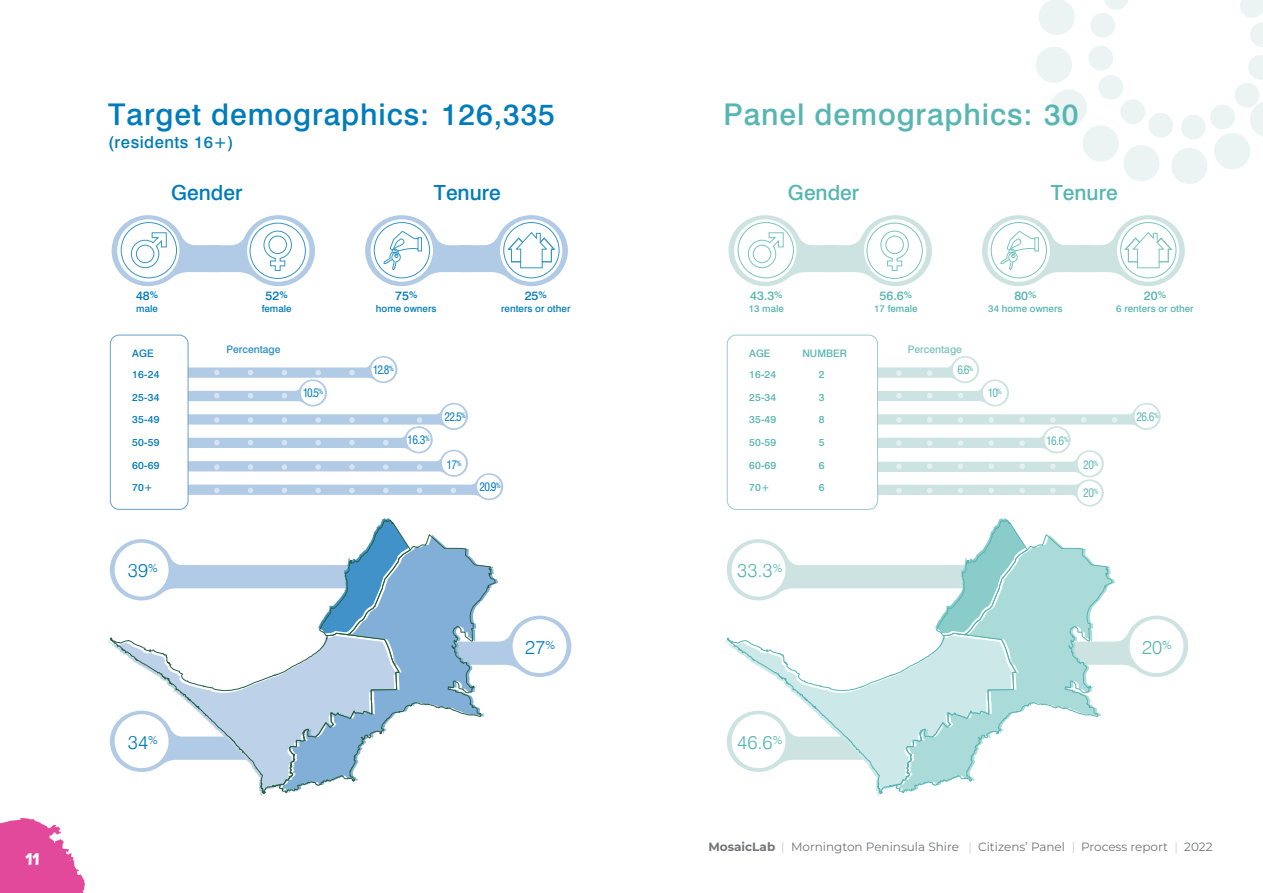
<style>
.page{position:relative;width:1263px;height:893px;background:#fff}
.page>*{position:absolute;margin:0;border:0;box-sizing:border-box;transform-origin:0 0}
.t1{font:500 30px "Swiss 721 BT";letter-spacing:.03em;color:#007cbb}
.t2{font:500 30px "Swiss 721 BT";letter-spacing:.03em;color:#57b6b2}
.t3{font:500 20.85px "Swiss 721 BT";color:#007cbb}
.t4{font:500 20.85px "Swiss 721 BT";color:#57b6b2}
.t5{font:300 19.05px "Swiss 721 BT";color:#57b6b2}
.t6{font:300 19.05px "Swiss 721 BT";color:#007cbb}
.t7{font:16.8px "Tomarik Brush";color:#fff}
.t8{font:500 16.5px "Swiss 721 BT";letter-spacing:.03em;color:#007cbb}
.t9{font:500 12.45px "Swiss 721 BT";color:#57b6b2}
.t10{font:500 12.45px "Swiss 721 BT";color:#007cbb}
.t11{font:12px "Montserrat";color:#727477}
.t12{font:condensed 11.4px "Swiss 721 BT";letter-spacing:-.05em;color:#007cbb}
.t13{font:condensed 11.4px "Swiss 721 BT";letter-spacing:-.05em;color:#57b6b2}
.t14{font:500 10.35px "Swiss 721 BT";letter-spacing:.02em;color:#57b6b2}
.t15{font:500 10.35px/22.6px "Swiss 721 BT";letter-spacing:.02em;color:#007cbb}
.t16{font:500 10.35px "Swiss 721 BT";color:#2d8ec5}
.t17{font:500 10.35px "Swiss 721 BT";color:#7cc1bf}
.t18{font:500 9.75px "Swiss 721 BT";color:#57b6b2}
.t19{font:500 9.75px "Swiss 721 BT";color:#007cbb}
.s1{font-weight:700}
.s2{font-weight:100}
</style>
<div class="page">
<svg style="left:0;top:818px;width:85px;height:75px"></svg>
<svg style="left:1036px;top:0;width:227px;height:184px"></svg>
<svg style="left:111px;top:215px;width:204px;height:71px"></svg>
<svg style="left:728px;top:215px;width:204px;height:71px"></svg>
<svg style="left:365px;top:215px;width:203px;height:71px"></svg>
<svg style="left:982px;top:215px;width:203px;height:71px"></svg>
<div style="left:110px;top:335px;width:79px;height:175px;border:1px solid #6ba3d1;border-radius:9px"></div>
<div style="left:727px;top:335px;width:151px;height:175px;border:1px solid #9dcecc;border-radius:9px"></div>
<svg style="left:874px;top:356px;width:287px;height:151px"></svg>
<svg style="left:187px;top:356px;width:317px;height:144px"></svg>
<svg style="left:110px;top:677px;width:168px;height:118px"></svg>
<svg style="left:109px;top:518px;width:463px;height:159px"></svg>
<svg style="left:278px;top:530px;width:218px;height:264px"></svg>
<svg style="left:726px;top:677px;width:169px;height:118px"></svg>
<svg style="left:726px;top:518px;width:463px;height:159px"></svg>
<svg style="left:895px;top:530px;width:218px;height:264px"></svg>
<h3 class="t7" style="left:26px;top:844px;width:16px">11</h3>
<h1 class="t1" style="left:108px;top:96px;width:448px">Target demographics: 126,335</h1>
<h3 class="t8" style="left:108px;top:132px;width:127px">(residents 16+)</h3>
<h1 class="t2" style="left:723px;top:96px;width:357px">Panel demographics: 30</h1>
<h2 class="t3" style="left:171px;top:180px;width:73px">Gender</h2>
<h2 class="t3" style="left:434px;top:180px;width:68px">Tenure</h2>
<h2 class="t4" style="left:788px;top:180px;width:73px">Gender</h2>
<h2 class="t4" style="left:1051px;top:180px;width:68px">Tenure</h2>
<p class="t10" style="left:136px;top:288px;width:24px">48<sup>%</sup></p>
<p class="t19" style="left:136px;top:303px;width:23px">male</p>
<p class="t15" style="left:132px;top:342px;width:29px;line-height:21.1px">AGE<br>16-24</p>
<p class="t15" style="left:132px;top:386px;width:29px;text-align:justify">25-34<br>35-49<br>50-59<br>60-69<br>70+</p>
<p class="t10" style="left:266px;top:288px;width:24px">52<sup>%</sup></p>
<p class="t19" style="left:262px;top:303px;width:31px">female</p>
<p class="t10" style="left:395px;top:288px;width:24px">75<sup>%</sup></p>
<p class="t19" style="left:376px;top:303px;width:62px">home owners</p>
<p class="t10" style="left:525px;top:288px;width:24px">25<sup>%</sup></p>
<p class="t19" style="left:501px;top:303px;width:71px">renters or other</p>
<p class="t9" style="left:750px;top:288px;width:34px">43.3<sup>%</sup></p>
<p class="t18" style="left:749px;top:303px;width:37px">13 male</p>
<p class="t9" style="left:880px;top:288px;width:34px">56.6<sup>%</sup></p>
<p class="t18" style="left:874px;top:303px;width:45px">17 female</p>
<p class="t16" style="left:226px;top:343px;width:56px">Percentage</p>
<p class="t17" style="left:908px;top:343px;width:56px">Percentage</p>
<p class="t14" style="left:749px;top:347px;width:23px">AGE</p>
<p class="t14" style="left:802px;top:347px;width:46px">NUMBER</p>
<p class="t14" style="left:749px;top:368px;width:29px">16-24</p>
<p class="t14" style="left:819px;top:368px;width:7px">2</p>
<p class="t14" style="left:749px;top:391px;width:29px">25-34</p>
<p class="t14" style="left:819px;top:391px;width:7px">3</p>
<p class="t14" style="left:749px;top:413px;width:29px">35-49</p>
<p class="t14" style="left:819px;top:413px;width:7px">8</p>
<p class="t14" style="left:749px;top:436px;width:29px">50-59</p>
<p class="t14" style="left:819px;top:436px;width:7px">5</p>
<p class="t14" style="left:749px;top:459px;width:29px">60-69</p>
<p class="t14" style="left:819px;top:459px;width:7px">6</p>
<p class="t14" style="left:749px;top:481px;width:22px">70+</p>
<p class="t14" style="left:819px;top:481px;width:7px">6</p>
<p class="t12" style="left:373px;top:363px;width:22px">12.8<sup>%</sup></p>
<p class="t13" style="left:957px;top:363px;width:17px">6.6<sup>%</sup></p>
<p class="t12" style="left:303px;top:386px;width:22px">10.5<sup>%</sup></p>
<p class="t12" style="left:444px;top:410px;width:23px">22.5<sup>%</sup></p>
<p class="t12" style="left:407px;top:433px;width:24px">16.3<sup>%</sup></p>
<p class="t12" style="left:446px;top:458px;width:17px">17<sup>%</sup></p>
<p class="t12" style="left:479px;top:480px;width:23px">20.9<sup>%</sup></p>
<p class="t9" style="left:1014px;top:288px;width:24px">80<sup>%</sup></p>
<p class="t18" style="left:988px;top:303px;width:76px">34 home owners</p>
<p class="t13" style="left:988px;top:386px;width:16px">10<sup>%</sup></p>
<p class="t13" style="left:1046px;top:434px;width:24px">16.6<sup>%</sup></p>
<p class="t13" style="left:1083px;top:458px;width:17px">20<sup>%</sup></p>
<p class="t13" style="left:1083px;top:486px;width:17px">20<sup>%</sup></p>
<p class="t9" style="left:1144px;top:288px;width:24px">20<sup>%</sup></p>
<p class="t18" style="left:1116px;top:303px;width:79px">6 renters or other</p>
<p class="t13" style="left:1136px;top:410px;width:24px">26.6<sup>%</sup></p>
<h3 class="t6" style="left:128px;top:559px;width:31px">39<sup>%</sup></h3>
<h3 class="t5" style="left:737px;top:559px;width:47px">33.3<sup>%</sup></h3>
<h3 class="t6" style="left:525px;top:635px;width:31px">27<sup>%</sup></h3>
<h3 class="t5" style="left:1142px;top:635px;width:31px">20<sup>%</sup></h3>
<h3 class="t6" style="left:128px;top:730px;width:31px">34<sup>%</sup></h3>
<h3 class="t5" style="left:737px;top:730px;width:47px">46.6<sup>%</sup></h3>
<p class="t11" style="left:708px;top:839px;width:506px"><span class="s1">MosaicLab</span> <span class="s2">|</span> Mornington Peninsula Shire <span class="s2">|</span> Citizens’ Panel <span class="s2">|</span> Process report <span class="s2">|</span> 2022</p>
</div>
